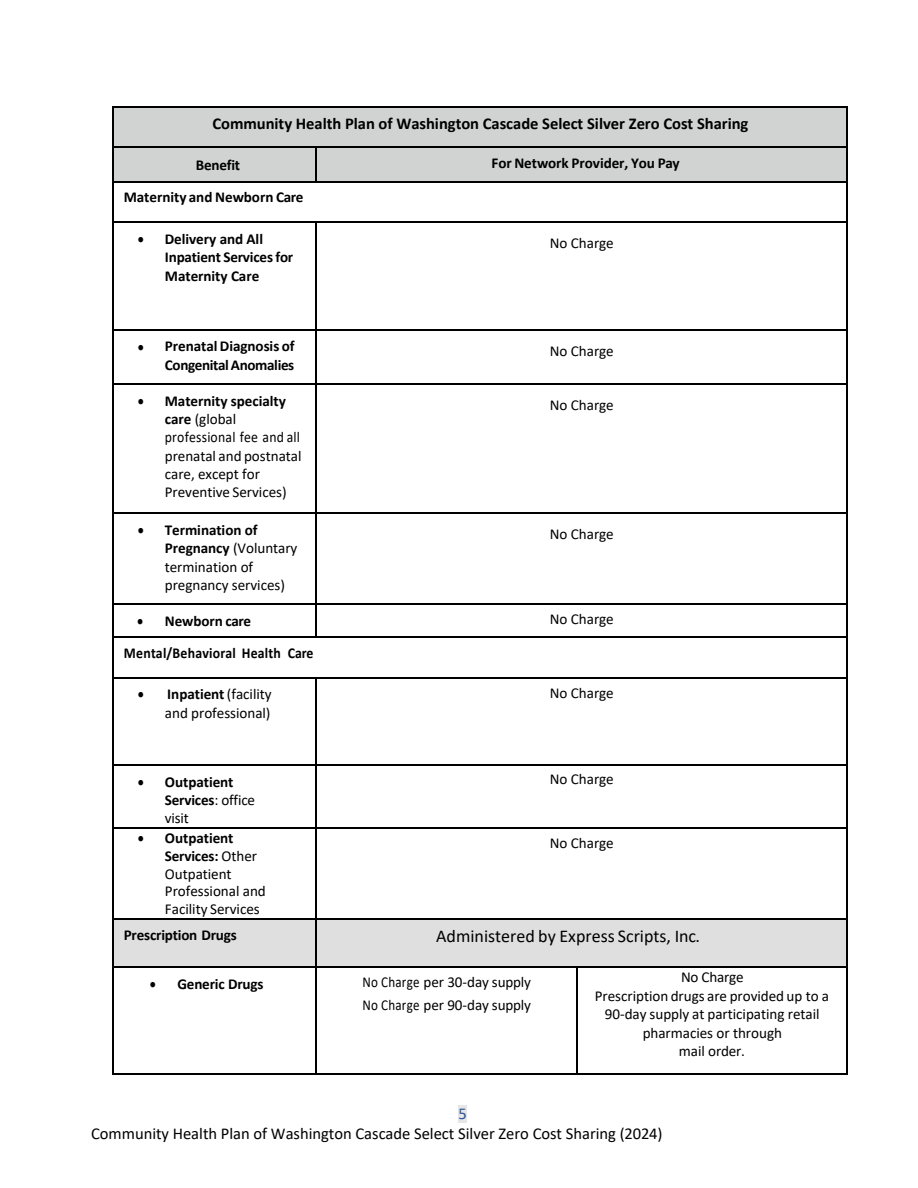
<style>
.page{position:relative;width:918px;height:1188px;background:#fff}
.page>*{position:absolute;margin:0;border:0;box-sizing:border-box;transform-origin:0 0}
.t1{font:18px "Calibri";color:#000}
.t2{font:16.5px "Calibri";color:#000}
.t3{font:700 16.5px "Calibri";color:#000}
.t4{font:16.5px "Calibri";color:#2b569a}
.t5{font:15.15px/18.3px "Calibri";letter-spacing:-.005em;color:#000}
.t6{font:700 15.15px/18.3px "Calibri";letter-spacing:-.005em;color:#000}
.t7{font:15.15px/22.6px "Calibri";letter-spacing:-.005em;color:#000;scale:.86 1}
.t8{font:700 15.15px "Calibri";letter-spacing:.015em;color:#000;scale:.91 1}
.s1{font-weight:700}
.s2{font-weight:400}
</style>
<div class="page">
<div style="left:458px;top:1105px;width:9px;height:18px;background:#e6e6e6"></div>
<div style="left:114px;top:108px;width:733px;height:38px;background:#d1d2d2"></div>
<hr style="left:114px;top:107px;width:733px;height:1px;background:#000">
<hr style="left:113px;top:108px;width:1px;height:38px;background:#000">
<hr style="left:847px;top:108px;width:1px;height:38px;background:#000">
<div style="left:114px;top:148px;width:201px;height:33px;background:#d1d2d2"></div>
<div style="left:317px;top:148px;width:530px;height:33px;background:#d1d2d2"></div>
<hr style="left:114px;top:146px;width:201px;height:2px;background:#000">
<hr style="left:317px;top:146px;width:530px;height:2px;background:#000">
<hr style="left:113px;top:148px;width:1px;height:33px;background:#000">
<hr style="left:315px;top:148px;width:2px;height:33px;background:#000">
<hr style="left:847px;top:148px;width:1px;height:33px;background:#000">
<hr style="left:114px;top:181px;width:201px;height:2px;background:#000">
<hr style="left:317px;top:181px;width:530px;height:2px;background:#000">
<hr style="left:113px;top:183px;width:1px;height:39px;background:#000">
<hr style="left:847px;top:183px;width:1px;height:39px;background:#000">
<hr style="left:114px;top:222px;width:201px;height:1px;background:#000">
<hr style="left:317px;top:222px;width:530px;height:1px;background:#000">
<hr style="left:113px;top:223px;width:1px;height:106px;background:#000">
<hr style="left:315px;top:223px;width:2px;height:106px;background:#000">
<hr style="left:847px;top:223px;width:1px;height:106px;background:#000">
<hr style="left:114px;top:329px;width:201px;height:1px;background:#000">
<hr style="left:317px;top:329px;width:530px;height:1px;background:#000">
<hr style="left:113px;top:330px;width:1px;height:54px;background:#000">
<hr style="left:315px;top:330px;width:2px;height:54px;background:#000">
<hr style="left:847px;top:330px;width:1px;height:54px;background:#000">
<hr style="left:114px;top:384px;width:201px;height:1px;background:#000">
<hr style="left:317px;top:384px;width:530px;height:1px;background:#000">
<hr style="left:113px;top:385px;width:1px;height:127px;background:#000">
<hr style="left:315px;top:385px;width:2px;height:127px;background:#000">
<hr style="left:847px;top:385px;width:1px;height:127px;background:#000">
<hr style="left:114px;top:512px;width:201px;height:2px;background:#000">
<hr style="left:317px;top:512px;width:530px;height:2px;background:#000">
<hr style="left:113px;top:514px;width:1px;height:90px;background:#000">
<hr style="left:315px;top:514px;width:2px;height:90px;background:#000">
<hr style="left:847px;top:514px;width:1px;height:90px;background:#000">
<hr style="left:114px;top:604px;width:201px;height:1px;background:#000">
<hr style="left:317px;top:604px;width:530px;height:1px;background:#000">
<hr style="left:113px;top:605px;width:1px;height:31px;background:#000">
<hr style="left:315px;top:605px;width:2px;height:31px;background:#000">
<hr style="left:847px;top:605px;width:1px;height:31px;background:#000">
<hr style="left:114px;top:636px;width:201px;height:2px;background:#000">
<hr style="left:317px;top:636px;width:530px;height:2px;background:#000">
<hr style="left:113px;top:638px;width:1px;height:40px;background:#000">
<hr style="left:847px;top:638px;width:1px;height:40px;background:#000">
<hr style="left:114px;top:678px;width:201px;height:1px;background:#000">
<hr style="left:317px;top:678px;width:530px;height:1px;background:#000">
<hr style="left:113px;top:679px;width:1px;height:85px;background:#000">
<hr style="left:315px;top:679px;width:2px;height:85px;background:#000">
<hr style="left:847px;top:679px;width:1px;height:85px;background:#000">
<hr style="left:114px;top:764px;width:201px;height:1px;background:#000">
<hr style="left:317px;top:764px;width:530px;height:1px;background:#000">
<hr style="left:113px;top:765px;width:1px;height:62px;background:#000">
<hr style="left:315px;top:765px;width:2px;height:62px;background:#000">
<hr style="left:847px;top:765px;width:1px;height:62px;background:#000">
<hr style="left:114px;top:827px;width:201px;height:2px;background:#000">
<hr style="left:317px;top:827px;width:530px;height:2px;background:#000">
<hr style="left:113px;top:829px;width:1px;height:89px;background:#000">
<hr style="left:315px;top:829px;width:2px;height:89px;background:#000">
<hr style="left:847px;top:829px;width:1px;height:89px;background:#000">
<div style="left:114px;top:920px;width:201px;height:47px;background:#dfdfdf"></div>
<div style="left:317px;top:920px;width:530px;height:47px;background:#dfdfdf"></div>
<hr style="left:114px;top:918px;width:201px;height:1px;background:#000">
<hr style="left:317px;top:918px;width:530px;height:1px;background:#000">
<hr style="left:113px;top:919px;width:1px;height:48px;background:#000">
<hr style="left:315px;top:919px;width:2px;height:48px;background:#000">
<hr style="left:847px;top:919px;width:1px;height:48px;background:#000">
<hr style="left:114px;top:967px;width:201px;height:1px;background:#000">
<hr style="left:317px;top:967px;width:259px;height:1px;background:#000">
<hr style="left:578px;top:967px;width:269px;height:1px;background:#000">
<hr style="left:113px;top:968px;width:1px;height:106px;background:#000">
<hr style="left:114px;top:1074px;width:201px;height:1px;background:#000">
<hr style="left:315px;top:968px;width:2px;height:106px;background:#000">
<hr style="left:317px;top:1074px;width:259px;height:1px;background:#000">
<hr style="left:576px;top:968px;width:2px;height:106px;background:#000">
<hr style="left:578px;top:1074px;width:269px;height:1px;background:#000">
<hr style="left:847px;top:968px;width:1px;height:106px;background:#000">
<p class="t3" style="left:212px;top:113px;width:538px">Community Health Plan of Washington Cascade Select Silver Zero Cost Sharing</p>
<p class="t6" style="left:196px;top:156px;width:46px">Benefit</p>
<p class="t6" style="left:492px;top:154px;width:190px">For Network Provider, You Pay</p>
<p class="t6" style="left:124px;top:187px;width:181px">Maternity and Newborn Care</p>
<p class="t6" style="left:165px;top:230px;width:130px;text-indent:-27px">• Delivery and All<br>Inpatient Services for<br>Maternity Care</p>
<p class="t5" style="left:550px;top:234px;width:65px">No Charge</p>
<p class="t6" style="left:138px;top:336px;width:158px;line-height:18.8px;text-align:right">• Prenatal Diagnosis of<br>CongenitalAnomalies</p>
<p class="t5" style="left:550px;top:341px;width:65px">No Charge</p>
<p class="t5" style="left:165px;top:391px;width:138px;text-indent:-27px">• <span class="s1">Maternity specialty care</span> (global professional fee and all prenatal and postnatal care, except for<br>Preventive Services)</p>
<p class="t5" style="left:550px;top:396px;width:65px">No Charge</p>
<p class="t5" style="left:165px;top:521px;width:134px;text-indent:-27px">• <span class="s1">Termination of<br>Pregnancy</span> (Voluntary termination of pregnancy services)</p>
<p class="t5" style="left:550px;top:525px;width:65px">No Charge</p>
<p class="t6" style="left:137px;top:611px;width:116px">• Newborn care</p>
<p class="t5" style="left:550px;top:610px;width:65px">No Charge</p>
<p class="t8" style="left:124px;top:644px;width:210px">Mental/Behavioral Health Care</p>
<p class="t5" style="left:138px;top:685px;width:135px;text-align:right">• <span class="s1">Inpatient</span> (facility and professional)</p>
<p class="t5" style="left:550px;top:684px;width:65px">No Charge</p>
<p class="t6" style="left:165px;top:772px;width:92px;text-indent:-27px">• Outpatient<br>Services<span class="s2">: office visit</span></p>
<p class="t5" style="left:550px;top:770px;width:65px">No Charge</p>
<p class="t5" style="left:165px;top:829px;width:102px;line-height:17.7px;text-indent:-27px">• <span class="s1">Outpatient<br>Services:</span> Other<br>Outpatient<br>Professional and<br>Facility Services</p>
<p class="t5" style="left:550px;top:833px;width:65px">No Charge</p>
<p class="t6" style="left:124px;top:926px;width:114px">Prescription Drugs</p>
<p class="t1" style="left:436px;top:925px;width:265px">Administered by Express Scripts, Inc.</p>
<p class="t6" style="left:150px;top:974px;width:115px">• Generic Drugs</p>
<p class="t7" style="left:362px;top:971px;width:198px">No Charge per 30-day supply<br>No Charge per 90-day supply</p>
<p class="t5" style="left:595px;top:968px;width:236px;text-align:center">No Charge<br>Prescription drugs are provided up to a<br>90-day supply at participating retail pharmacies or through<br>mail order.</p>
<p class="t4" style="left:458px;top:1104px;width:10px">5</p>
<p class="t2" style="left:91px;top:1123px;width:573px">Community Health Plan of Washington Cascade Select Silver Zero Cost Sharing (2024)</p>
</div>
